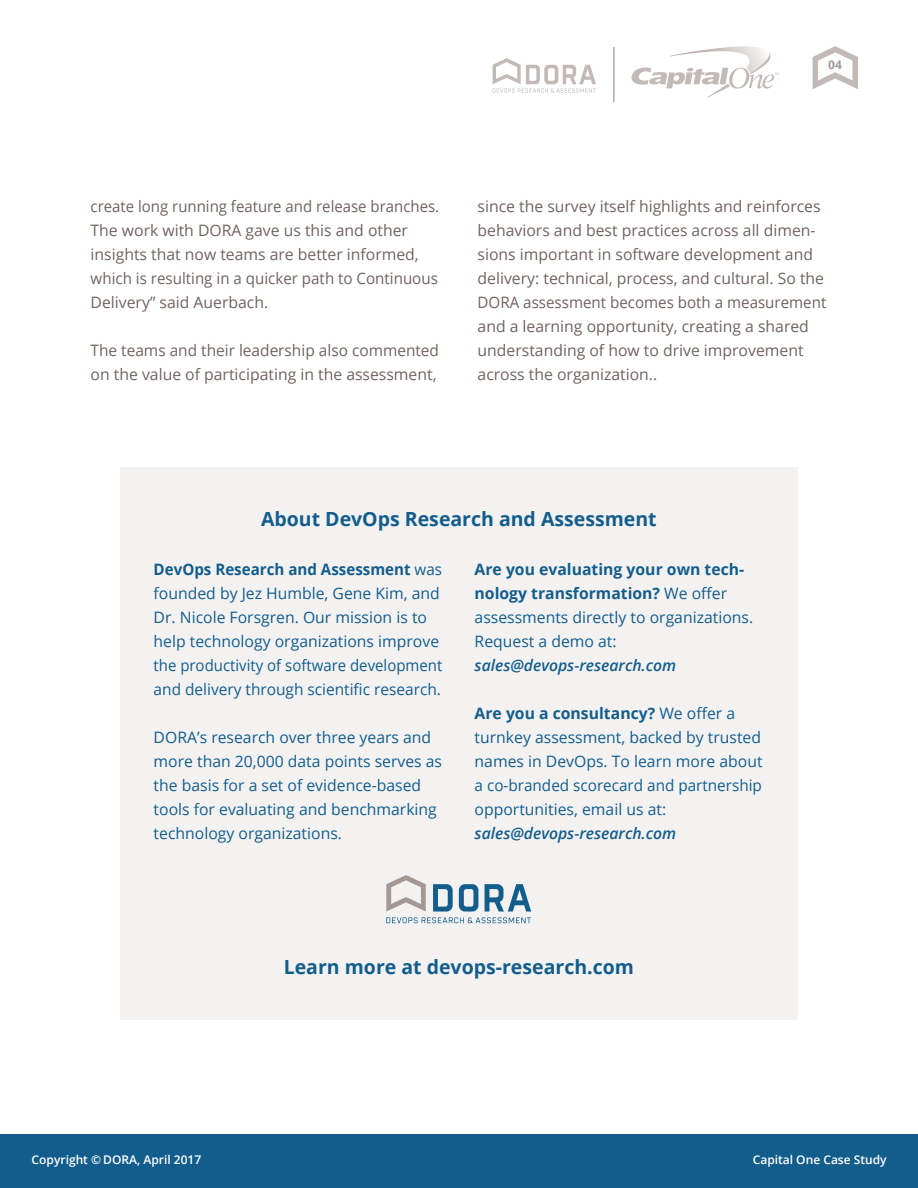
<style>
.page{position:relative;width:918px;height:1188px;background:#fff}
.page>*{position:absolute;margin:0;border:0;box-sizing:border-box;transform-origin:0 0}
.t1{font:700 19.5px "Open Sans";color:#135d8d}
.t2{font:15.75px/24px "Open Sans";color:#135d8d}
.t3{font:15.75px/24px "Open Sans";color:#6f6360}
.t4{font:15.75px/24px "Open Sans";color:#135d8d;scale:.96 1}
.t5{font:15.75px/24px "Open Sans";color:#6f6360;scale:.95 1}
.t6{font:italic 600 15.75px "Open Sans";color:#135d8d}
.t7{font:600 12px "Open Sans";color:#fff}
.t8{font:700 12px "Open Sans";color:#a49894}
.s1{font-weight:700}
</style>
<div class="page">
<div style="left:120px;top:467px;width:678px;height:553px;background:#f3f2f1"></div>
<svg style="left:631px;top:46px;width:148px;height:52px"></svg>
<svg style="left:813px;top:46px;width:45px;height:43px"></svg>
<svg style="left:493px;top:58px;width:103px;height:35px"></svg>
<hr style="left:614px;top:47px;width:1px;height:55px;background:#808285">
<div style="left:0;top:1134px;width:918px;height:54px;background:#135d8d"></div>
<svg style="left:386px;top:875px;width:145px;height:48px"></svg>
<p class="t8" style="left:828px;top:56px;width:15px">04</p>
<p class="t5" style="left:91px;top:194px;width:368px">create long running feature and release branches.<br>The work with DORA gave us this and other insights that now teams are better informed, which is resulting in a quicker path to Continuous Delivery” said Auerbach.</p>
<p class="t3" style="left:91px;top:338px;width:350px">The teams and their leadership also commented on the value of participating in the assessment,</p>
<p class="t3" style="left:478px;top:194px;width:350px">since the survey itself highlights and reinforces behaviors and best practices across all dimen&shy;sions important in software development and delivery: technical, process, and cultural. So the DORA assessment becomes both a measurement and a learning opportunity, creating a shared understanding of how to drive improvement across the organization..</p>
<p class="t1" style="left:261px;top:506px;width:397px">About DevOps Research and Assessment</p>
<p class="t4" style="left:154px;top:557px;width:302px"><span class="s1">DevOps Research and Assessment</span> was founded by Jez Humble, Gene Kim, and Dr. Nicole Forsgren. Our mission is to help technology organizations improve the productivity of software development and delivery through scientific research.</p>
<p class="t2" style="left:154px;top:725px;width:290px">DORA’s research over three years and more than 20,000 data points serves as the basis for a set of evidence-based tools for evaluating and benchmarking technology organizations.</p>
<p class="t2" style="left:475px;top:557px;width:280px"><span class="s1">Are you evaluating your own tech&shy;nology transformation?</span> We offer assessments directly to organizations.<br>Request a demo at:</p>
<p class="t6" style="left:475px;top:654px;width:203px">sales@devops-research.com</p>
<p class="t2" style="left:475px;top:701px;width:289px"><span class="s1">Are you a consultancy?</span> We offer a turnkey assessment, backed by trusted names in DevOps. To learn more about a co-branded scorecard and partnership opportunities, email us at:</p>
<p class="t6" style="left:475px;top:822px;width:203px">sales@devops-research.com</p>
<p class="t1" style="left:284px;top:953px;width:352px">Learn more at devops-research.com</p>
<p class="t7" style="left:32px;top:1152px;width:171px">Copyright © DORA, April 2017</p>
<p class="t7" style="left:753px;top:1152px;width:135px">Capital One Case Study</p>
</div>
